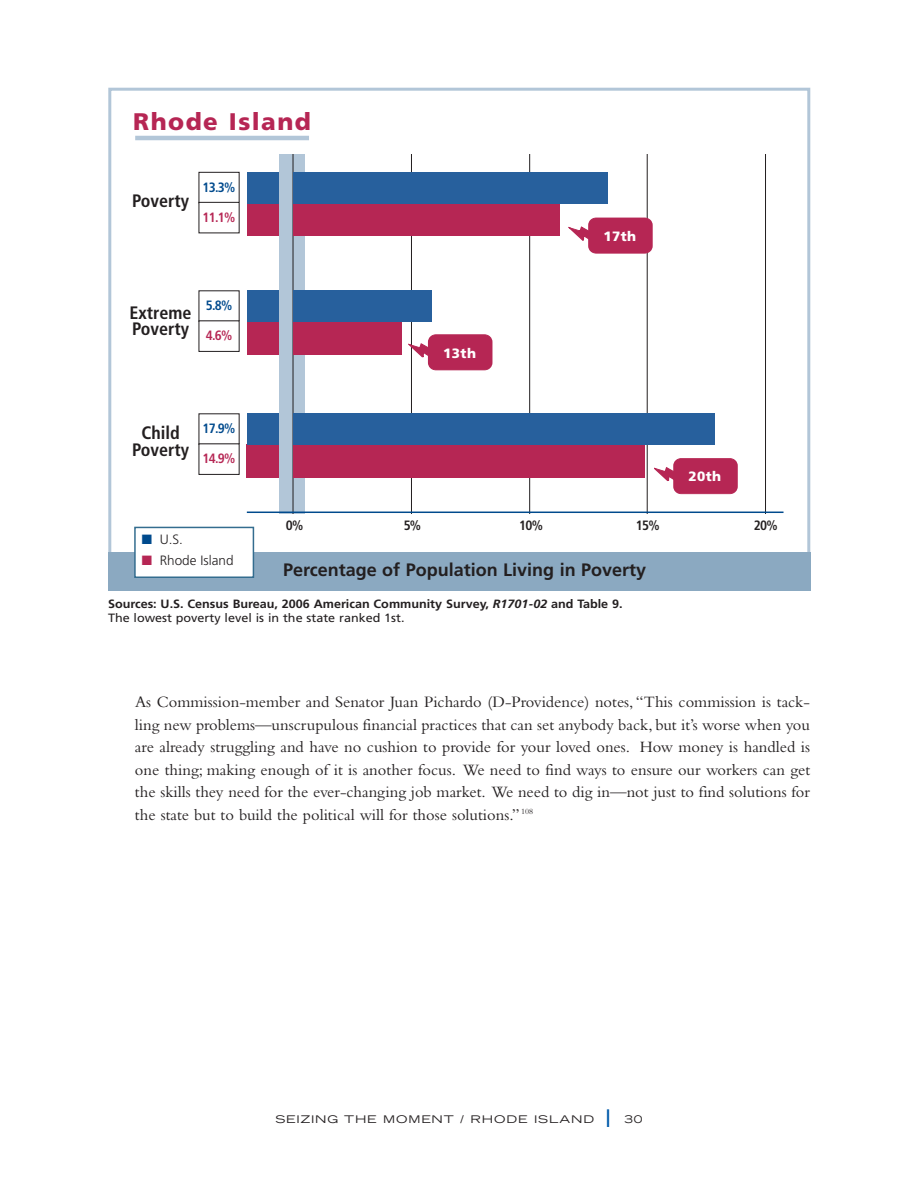
<style>
.page{position:relative;width:918px;height:1188px;background:#fff}
.page>*{position:absolute;margin:0;border:0;box-sizing:border-box;transform-origin:0 0}
.t1{font:900 24px "Frutiger";letter-spacing:.06em;color:#b62654}
.t2{font:700 condensed 18px/16.5px "Frutiger";color:#231f20}
.t3{font:700 18px "Frutiger";color:#231f20}
.t4{font:16.5px/22.5px "Bembo";color:#231f20;text-align:justify}
.t5{font:300 13.5px "Frutiger";color:#231f20}
.t6{font:700 condensed 13.5px "Frutiger";color:#004a8d}
.t7{font:700 condensed 13.5px "Frutiger";color:#231f20}
.t8{font:900 13.5px "Frutiger";letter-spacing:.03em;color:#fff}
.t9{font:700 condensed 13.5px "Frutiger";color:#b62654}
.t10{font:700 12px/14.4px "Frutiger";color:#231f20;scale:1.05 1}
.t11{font:expanded 10.5px "Trade Gothic LH";letter-spacing:.07em;color:#231f20;scale:1.15 1}
.s1{color:#004a8d}
.s2{color:#b62654}
.s3{font-style:italic}
.s4{font-weight:400}
</style>
<div class="page">
<div style="left:247px;top:321px;width:37px;height:34px;background:#b62654"></div>
<div style="left:108px;top:553px;width:702px;height:38px;background:#8ba9c1"></div>
<div style="left:135px;top:527px;width:118px;height:50px;background:#fff"></div>
<div style="left:134px;top:527px;width:120px;height:51px;border:2px solid #346d8f"></div>
<div style="left:247px;top:444px;width:36px;height:34px;background:#b62654"></div>
<div style="left:247px;top:413px;width:35px;height:32px;background:#27609d"></div>
<div style="left:198px;top:443px;width:42px;height:32px;border:1px solid #231f20"></div>
<div style="left:247px;top:290px;width:35px;height:32px;background:#27609d"></div>
<div style="left:247px;top:203px;width:37px;height:33px;background:#b62654"></div>
<div style="left:247px;top:172px;width:35px;height:31px;background:#27609d"></div>
<div style="left:280px;top:141px;width:25px;height:374px;background:#b2c6d8"></div>
<hr style="left:293px;top:131px;width:1px;height:402px;background:#231f20">
<hr style="left:411px;top:131px;width:1px;height:402px;background:#231f20">
<hr style="left:529px;top:131px;width:1px;height:402px;background:#231f20">
<hr style="left:647px;top:131px;width:1px;height:402px;background:#231f20">
<hr style="left:765px;top:131px;width:1px;height:402px;background:#231f20">
<div style="left:293px;top:203px;width:266px;height:33px;background:#b62654"></div>
<div style="left:198px;top:172px;width:42px;height:31px;border:1px solid #231f20"></div>
<div style="left:198px;top:202px;width:42px;height:31px;border:1px solid #231f20"></div>
<div style="left:274px;top:119px;width:508px;height:35px;background:#fff"></div>
<div style="left:278px;top:514px;width:497px;height:29px;background:#fff"></div>
<hr style="left:247px;top:512px;width:537px;height:1px;background:#004a8d">
<div style="left:293px;top:321px;width:109px;height:34px;background:#b62654"></div>
<div style="left:198px;top:320px;width:42px;height:32px;border:1px solid #231f20"></div>
<div style="left:293px;top:444px;width:352px;height:34px;background:#b62654"></div>
<div style="left:293px;top:290px;width:138px;height:32px;background:#27609d"></div>
<div style="left:293px;top:172px;width:314px;height:31px;background:#27609d"></div>
<div style="left:293px;top:413px;width:422px;height:32px;background:#27609d"></div>
<hr style="left:135px;top:136px;width:174px;height:4px;background:#b2c6d8">
<div style="left:589px;top:218px;width:63px;height:35px;background:#b62654;border-radius:7px"></div>
<div style="left:588px;top:217px;width:64px;height:37px;border:1px solid #b62654;border-radius:7px"></div>
<svg style="left:569px;top:224px;width:21px;height:20px"></svg>
<div style="left:429px;top:335px;width:63px;height:35px;background:#b62654;border-radius:7px"></div>
<div style="left:428px;top:334px;width:64px;height:37px;border:1px solid #b62654;border-radius:7px"></div>
<svg style="left:409px;top:341px;width:21px;height:20px"></svg>
<div style="left:674px;top:459px;width:63px;height:35px;background:#b62654;border-radius:7px"></div>
<div style="left:674px;top:458px;width:63px;height:36px;border:1px solid #b62654;border-radius:7px"></div>
<svg style="left:654px;top:465px;width:22px;height:20px"></svg>
<h1 class="t1" style="left:133px;top:112px;width:179px">Rhode Island</h1>
<p class="t2" style="left:132px;top:194px;width:59px">Poverty</p>
<p class="t6" style="left:203px;top:182px;width:35px">13.3%</p>
<p class="t9" style="left:203px;top:212px;width:35px">11.1%</p>
<p class="t6" style="left:206px;top:300px;width:28px">5.8%</p>
<p class="t2" style="left:130px;top:306px;width:104px">Extreme<br>Poverty <sub>4.6%</sub></p>
<p class="t6" style="left:203px;top:423px;width:35px">17.9%</p>
<p class="t2" style="left:132px;top:426px;width:105px;text-indent:9px">Child<br>Poverty <sub>14.9%</sub></p>
<p class="t8" style="left:443px;top:347px;width:34px">13th</p>
<p class="t8" style="left:604px;top:231px;width:34px">17th</p>
<p class="t8" style="left:689px;top:471px;width:34px">20th</p>
<p class="t7" style="left:286px;top:519px;width:19px">0%</p>
<p class="t7" style="left:404px;top:519px;width:19px">5%</p>
<p class="t7" style="left:519px;top:519px;width:25px">10%</p>
<p class="t7" style="left:754px;top:519px;width:25px">20%</p>
<p class="t7" style="left:636px;top:519px;width:25px">15%</p>
<p class="t5" style="left:142px;top:534px;width:43px"><span class="s1">■</span> U.S.</p>
<p class="t5" style="left:142px;top:555px;width:93px"><span class="s2">■</span> Rhode Island</p>
<p class="t3" style="left:283px;top:563px;width:365px">Percentage of Population Living in Poverty</p>
<p class="t10" style="left:108px;top:598px;width:492px">Sources: U.S. Census Bureau, 2006 American Community Survey, <span class="s3">R1701-02</span> and Table 9.<br><span class="s4">The lowest poverty level is in the state ranked 1st.</span></p>
<p class="t4" style="left:135px;top:692px;width:677px">As Commission-member and Senator Juan Pichardo (D-Providence) notes, “This commission is tack&shy;ling new problems—unscrupulous financial practices that can set anybody back, but it’s worse when you are already struggling and have no cushion to provide for your loved ones. How money is handled is one thing; making enough of it is another focus. We need to find ways to ensure our workers can get the skills they need for the ever-changing job market. We need to dig in—not just to find solutions for the state but to build the political will for those solutions.” <sup>108</sup></p>
<p class="t11" style="left:275px;top:1115px;width:279px">SEIZING THE MOMENT / RHODE ISLAND</p>
<p class="t11" style="left:624px;top:1115px;width:17px">30</p>
</div>
